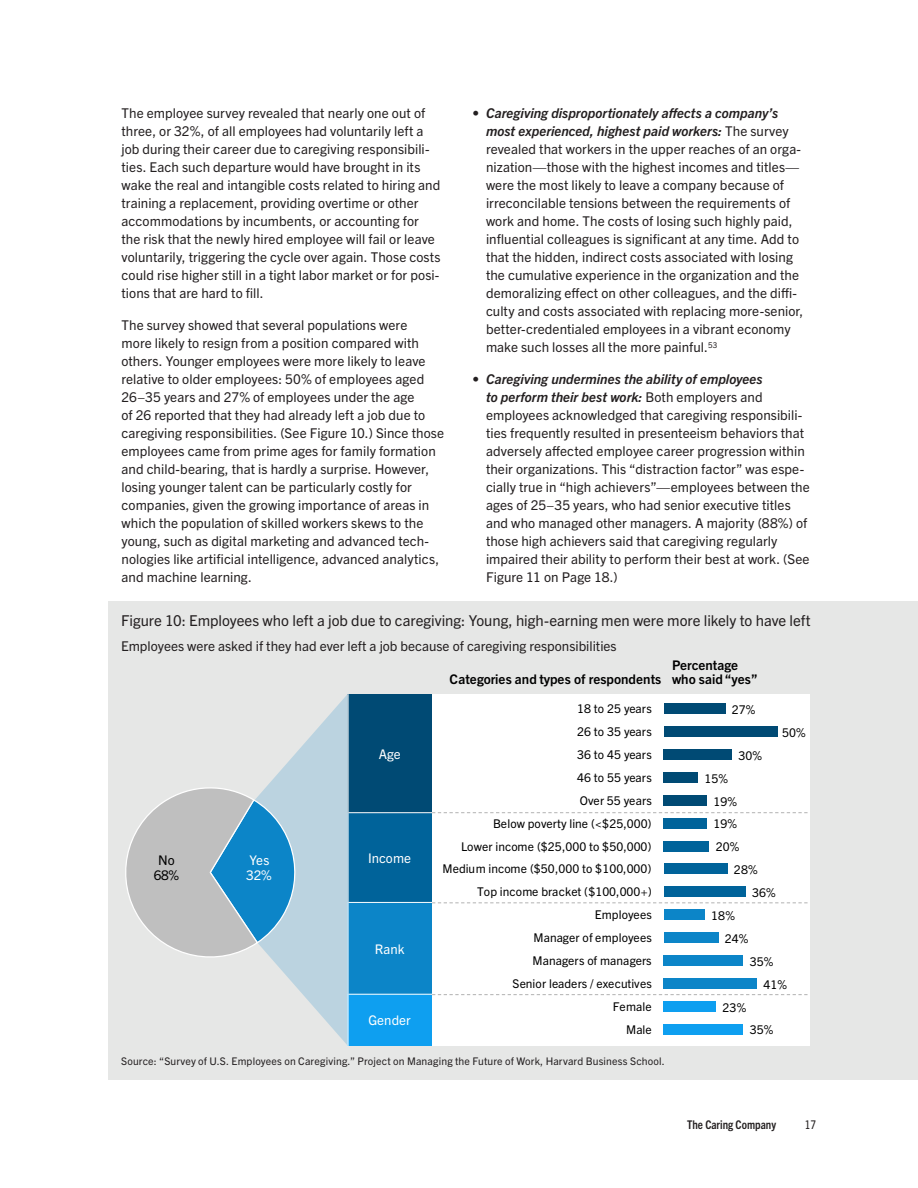
<style>
.page{position:relative;width:918px;height:1188px;background:#fff}
.page>*{position:absolute;margin:0;border:0;box-sizing:border-box;transform-origin:0 0}
.t1{font:15px "Trade Gothic Next LT Pro";color:#231f20}
.t2{font:13.5px/18px "Trade Gothic Next LT Pro";letter-spacing:.005em;color:#231f20}
.t3{font:700 13.35px/14.4px "Trade Gothic Next LT Pro";color:#000}
.t4{font:13.35px/14.5px "Trade Gothic Next LT Pro";letter-spacing:.005em;color:#fff}
.t5{font:13.35px/14.5px "Trade Gothic Next LT Pro";color:#000;text-align:center}
.t6{font:12px "Trade Gothic Next LT Pro";letter-spacing:.005em;color:#000}
.t7{font:700 condensed 12px "Trade Gothic Next LT Pro";color:#231f20}
.t8{font:condensed 12px "Trade Gothic Next LT Pro";color:#231f20}
.t9{font:10.5px "Trade Gothic Next LT Pro";letter-spacing:.015em;color:#231f20}
.s1{font-weight:700;font-style:italic}
</style>
<div class="page">
<div style="left:108px;top:602px;width:810px;height:478px;background:#e6e7e6"></div>
<div style="left:364px;top:694px;width:445px;height:352px;background:#fff"></div>
<svg style="left:125px;top:695px;width:222px;height:350px"></svg>
<div style="left:664px;top:1024px;width:79px;height:11px;background:#0e9ff0"></div>
<div style="left:664px;top:1001px;width:52px;height:11px;background:#0e9ff0"></div>
<div style="left:664px;top:978px;width:93px;height:11px;background:#0c85c8"></div>
<div style="left:664px;top:955px;width:79px;height:11px;background:#0c85c8"></div>
<div style="left:664px;top:932px;width:54px;height:11px;background:#0c85c8"></div>
<div style="left:664px;top:909px;width:41px;height:11px;background:#0c85c8"></div>
<div style="left:664px;top:887px;width:82px;height:10px;background:#00639a"></div>
<div style="left:664px;top:864px;width:63px;height:10px;background:#00639a"></div>
<div style="left:664px;top:841px;width:45px;height:10px;background:#00639a"></div>
<div style="left:664px;top:818px;width:43px;height:10px;background:#00639a"></div>
<div style="left:664px;top:795px;width:43px;height:11px;background:#004a74"></div>
<div style="left:664px;top:772px;width:34px;height:11px;background:#004a74"></div>
<div style="left:664px;top:749px;width:68px;height:11px;background:#004a74"></div>
<div style="left:664px;top:726px;width:113px;height:11px;background:#004a74"></div>
<div style="left:664px;top:703px;width:61px;height:11px;background:#004a74"></div>
<svg style="left:432px;top:812px;width:376px;height:1px"></svg>
<svg style="left:432px;top:902px;width:376px;height:1px"></svg>
<svg style="left:432px;top:994px;width:376px;height:1px"></svg>
<div style="left:348px;top:694px;width:84px;height:119px;background:#004a74"></div>
<div style="left:348px;top:813px;width:84px;height:89px;background:#00639a"></div>
<div style="left:348px;top:902px;width:84px;height:92px;background:#0c85c8"></div>
<div style="left:348px;top:995px;width:84px;height:51px;background:#0e9ff0"></div>
<hr style="left:347px;top:694px;width:2px;height:352px;background:#fff">
<hr style="left:349px;top:812px;width:83px;height:1px;background:#fff">
<hr style="left:349px;top:902px;width:83px;height:1px;background:#fff">
<hr style="left:349px;top:994px;width:83px;height:1px;background:#fff">
<p class="t2" style="left:122px;top:104px;width:321px">The employee survey revealed that nearly one out of three, or 32%, of all employees had voluntarily left a job during their career due to caregiving responsibili&shy;ties. Each such departure would have brought in its wake the real and intangible costs related to hiring and training a replacement, providing overtime or other accommodations by incumbents, or accounting for the risk that the newly hired employee will fail or leave voluntarily, triggering the cycle over again. Those costs could rise higher still in a tight labor market or for posi&shy;tions that are hard to fill.</p>
<p class="t2" style="left:122px;top:315px;width:324px">The survey showed that several populations were<br>more likely to resign from a position compared with others. Younger employees were more likely to leave relative to older employees: 50% of employees aged 26−35 years and 27% of employees under the age<br>of 26 reported that they had already left a job due to caregiving responsibilities. (See Figure 10.) Since those employees came from prime ages for family formation and child-bearing, that is hardly a surprise. However, losing younger talent can be particularly costly for companies, given the growing importance of areas in which the population of skilled workers skews to the young, such as digital marketing and advanced tech&shy;nologies like artificial intelligence, advanced analytics, and machine learning.</p>
<p class="t2" style="left:486px;top:104px;width:319px;text-indent:-14px">• <span class="s1">Caregiving disproportionately affects a company’s most experienced, highest paid workers:</span> The survey revealed that workers in the upper reaches of an orga&shy;nization—those with the highest incomes and titles— were the most likely to leave a company because of irreconcilable tensions between the requirements of work and home. The costs of losing such highly paid, influential colleagues is significant at any time. Add to that the hidden, indirect costs associated with losing the cumulative experience in the organization and the demoralizing effect on other colleagues, and the diffi&shy;culty and costs associated with replacing more-senior, better-credentialed employees in a vibrant economy make such losses all the more painful.<sup>53</sup></p>
<p class="t2" style="left:486px;top:369px;width:325px;text-indent:-14px">• <span class="s1">Caregiving undermines the ability of employees<br>to perform their best work:</span> Both employers and employees acknowledged that caregiving responsibili&shy;ties frequently resulted in presenteeism behaviors that adversely affected employee career progression within their organizations. This “distraction factor” was espe&shy;cially true in “high achievers”—employees between the ages of 25−35 years, who had senior executive titles and who managed other managers. A majority (88%) of those high achievers said that caregiving regularly impaired their ability to perform their best at work. (See Figure 11 on Page 18.)</p>
<p class="t1" style="left:121px;top:610px;width:691px">Figure 10: Employees who left a job due to caregiving: Young, high-earning men were more likely to have left</p>
<p class="t2" style="left:121px;top:636px;width:497px">Employees were asked if they had ever left a job because of caregiving responsibilities</p>
<p class="t3" style="left:450px;top:657px;width:310px;text-indent:223px">Percentage<br>Categories and types of respondents who said “yes”</p>
<p class="t6" style="left:577px;top:700px;width:76px">18 to 25 years</p>
<p class="t6" style="left:732px;top:701px;width:25px">27%</p>
<p class="t6" style="left:577px;top:723px;width:76px">26 to 35 years</p>
<p class="t6" style="left:782px;top:724px;width:25px">50%</p>
<p class="t4" style="left:379px;top:746px;width:23px">Age</p>
<p class="t6" style="left:577px;top:746px;width:76px">36 to 45 years</p>
<p class="t6" style="left:738px;top:747px;width:25px">30%</p>
<p class="t6" style="left:577px;top:769px;width:76px">46 to 55 years</p>
<p class="t6" style="left:704px;top:770px;width:25px">15%</p>
<p class="t6" style="left:580px;top:792px;width:73px">Over 55 years</p>
<p class="t6" style="left:714px;top:793px;width:25px">19%</p>
<p class="t6" style="left:493px;top:815px;width:160px">Below poverty line (&lt;$25,000)</p>
<p class="t6" style="left:714px;top:816px;width:25px">19%</p>
<p class="t5" style="left:154px;top:852px;width:27px">No<br>68%</p>
<p class="t4" style="left:246px;top:852px;width:27px">Yes<br>32%</p>
<p class="t4" style="left:368px;top:850px;width:45px">Income</p>
<p class="t6" style="left:461px;top:838px;width:192px">Lower income ($25,000 to $50,000)</p>
<p class="t6" style="left:442px;top:861px;width:211px">Medium income ($50,000 to $100,000)</p>
<p class="t6" style="left:716px;top:839px;width:25px">20%</p>
<p class="t6" style="left:734px;top:861px;width:25px">28%</p>
<p class="t6" style="left:477px;top:884px;width:176px">Top income bracket ($100,000+)</p>
<p class="t6" style="left:752px;top:884px;width:25px">36%</p>
<p class="t6" style="left:595px;top:906px;width:58px">Employees</p>
<p class="t6" style="left:711px;top:907px;width:25px">18%</p>
<p class="t4" style="left:375px;top:941px;width:32px">Rank</p>
<p class="t6" style="left:533px;top:929px;width:120px">Manager of employees</p>
<p class="t6" style="left:725px;top:930px;width:25px">24%</p>
<p class="t6" style="left:533px;top:952px;width:121px">Managers of managers</p>
<p class="t6" style="left:750px;top:953px;width:25px">35%</p>
<p class="t6" style="left:513px;top:975px;width:141px">Senior leaders / executives</p>
<p class="t6" style="left:763px;top:976px;width:25px">41%</p>
<p class="t6" style="left:613px;top:998px;width:40px">Female</p>
<p class="t6" style="left:723px;top:999px;width:25px">23%</p>
<p class="t4" style="left:368px;top:1012px;width:44px">Gender</p>
<p class="t6" style="left:626px;top:1021px;width:27px">Male</p>
<p class="t6" style="left:750px;top:1022px;width:25px">35%</p>
<p class="t9" style="left:121px;top:1054px;width:545px">Source: “Survey of U.S. Employees on Caregiving.” Project on Managing the Future of Work, Harvard Business School.</p>
<p class="t7" style="left:687px;top:1117px;width:90px">The Caring Company</p>
<p class="t8" style="left:805px;top:1117px;width:13px">17</p>
</div>
